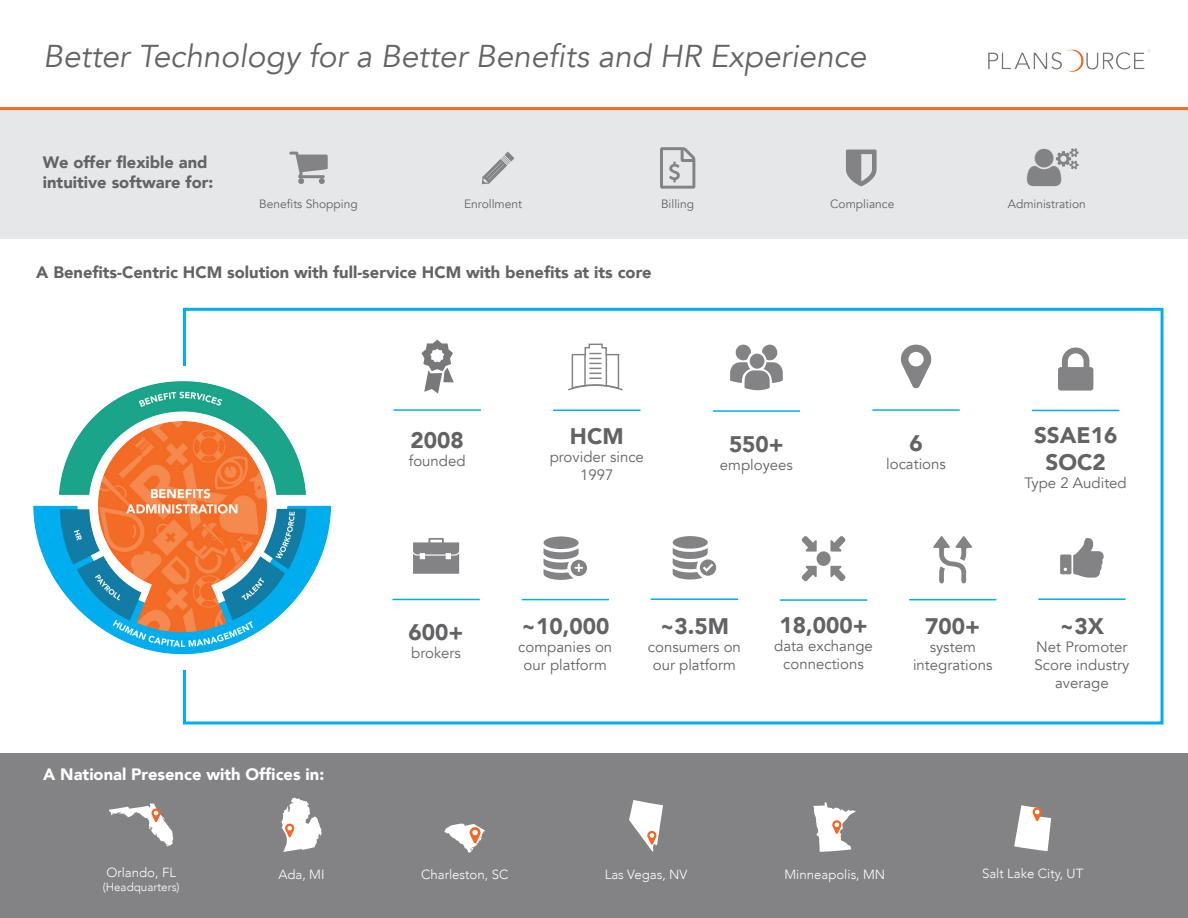
<style>
.page{position:relative;width:1188px;height:918px;background:#fff}
.page>*{position:absolute;margin:0;border:0;box-sizing:border-box;transform-origin:0 0}
.orange{font:italic 31.5px "Avenir";color:#636366}
.orange-2{font:900 22.5px/27px "Avenir";color:#636366;text-align:center}
.bubble_text{font:900 22.5px "Avenir";color:#636366}
.body_copy{font:900 16.5px/19.8px "Avenir";color:#636366}
.body_copy-2{font:900 16.5px "Avenir";color:#fff}
.orange-3{font:15px/18px "Avenir";color:#636366;text-align:center}
.bubble_text-2{font:15px/18px "Avenir";color:#636366;text-align:center}
.t1{font:300 13.2px "Avenir";color:#fff}
.body_copy-3{font:12px "Avenir";color:#636366}
.t2{font:300 11.7px "Avenir";color:#fff}
</style>
<div class="page">
<div style="left:0;top:110px;width:1188px;height:128px;background:#e6e7e9"></div>
<img style="left:988px;top:49px;width:162px;height:23px">
<hr style="left:0;top:107px;width:1188px;height:3px;background:#f36a21">
<svg style="left:289px;top:152px;width:39px;height:32px"></svg>
<svg style="left:482px;top:152px;width:32px;height:33px"></svg>
<svg style="left:846px;top:150px;width:31px;height:36px"></svg>
<svg style="left:660px;top:147px;width:35px;height:42px"></svg>
<div style="left:0;top:753px;width:1188px;height:165px;background:#838386"></div>
<svg style="left:1014px;top:805px;width:37px;height:46px"></svg>
<svg style="left:813px;top:802px;width:43px;height:50px"></svg>
<svg style="left:444px;top:823px;width:41px;height:30px"></svg>
<svg style="left:109px;top:803px;width:64px;height:43px"></svg>
<svg style="left:281px;top:797px;width:41px;height:55px"></svg>
<svg style="left:629px;top:800px;width:34px;height:52px"></svg>
<svg style="left:421px;top:340px;width:33px;height:54px"></svg>
<hr style="left:394px;top:409px;width:87px;height:2px;background:#00aeef">
<svg style="left:730px;top:345px;width:53px;height:45px"></svg>
<hr style="left:713px;top:410px;width:87px;height:2px;background:#00aeef">
<hr style="left:553px;top:410px;width:88px;height:1px;background:#00aeef">
<svg style="left:568px;top:343px;width:55px;height:48px"></svg>
<svg style="left:901px;top:345px;width:30px;height:43px"></svg>
<hr style="left:872px;top:409px;width:88px;height:2px;background:#00aeef">
<hr style="left:392px;top:599px;width:88px;height:1px;background:#00aeef">
<svg style="left:413px;top:538px;width:46px;height:36px;background:#98989b"></svg>
<hr style="left:780px;top:599px;width:87px;height:2px;background:#00aeef">
<svg style="left:802px;top:536px;width:15px;height:16px"></svg>
<svg style="left:802px;top:566px;width:15px;height:15px"></svg>
<svg style="left:830px;top:566px;width:15px;height:15px"></svg>
<svg style="left:830px;top:536px;width:15px;height:16px"></svg>
<div style="left:817px;top:551px;width:14px;height:15px;background:#838386;border-radius:50%"></div>
<svg style="left:672px;top:536px;width:44px;height:44px"></svg>
<hr style="left:651px;top:598px;width:87px;height:2px;background:#00aeef">
<svg style="left:1060px;top:538px;width:44px;height:40px"></svg>
<hr style="left:1038px;top:598px;width:88px;height:2px;background:#00aeef">
<svg style="left:933px;top:536px;width:39px;height:47px"></svg>
<hr style="left:909px;top:599px;width:87px;height:1px;background:#00aeef">
<svg style="left:1058px;top:348px;width:35px;height:43px"></svg>
<div style="left:1066px;top:369px;width:18px;height:20px;background:#838386"></div>
<hr style="left:1032px;top:410px;width:87px;height:1px;background:#00aeef">
<svg style="left:571px;top:560px;width:16px;height:16px"></svg>
<svg style="left:543px;top:536px;width:40px;height:44px"></svg>
<hr style="left:522px;top:599px;width:87px;height:1px;background:#00aeef">
<div style="left:183px;top:308px;width:981px;height:416px;border:3px solid #00aeef"></div>
<div style="left:168px;top:367px;width:33px;height:303px;background:#fff"></div>
<img style="left:33px;top:381px;width:298px;height:274px">
<svg style="left:1055px;top:148px;width:24px;height:22px"></svg>
<p class="orange" style="left:43px;top:38px;width:825px">Better Technology for a Better Benefits and HR Experience</p>
<p class="body_copy" style="left:43px;top:152px;width:172px">We offer flexible and intuitive software for:</p>
<p class="body_copy-3" style="left:259px;top:197px;width:100px">Benefits Shopping</p>
<p class="body_copy-3" style="left:464px;top:197px;width:59px">Enrollment</p>
<p class="body_copy-3" style="left:830px;top:197px;width:66px">Compliance</p>
<p class="body_copy-3" style="left:661px;top:197px;width:35px">Billing</p>
<p class="body_copy-3" style="left:1008px;top:197px;width:80px">Administration</p>
<p class="body_copy" style="left:36px;top:262px;width:617px">A Benefits-Centric HCM solution with full-service HCM with benefits at its core</p>
<p class="body_copy-2" style="left:43px;top:760px;width:283px">A National Presence with Offices in:</p>
<p class="orange-2" style="left:411px;top:426px;width:55px">2008</p>
<p class="orange-3" style="left:409px;top:452px;width:58px">founded</p>
<p class="orange-2" style="left:409px;top:618px;width:56px">600+</p>
<p class="orange-3" style="left:411px;top:644px;width:51px">brokers</p>
<p class="bubble_text" style="left:570px;top:416px;width:55px">HCM</p>
<p class="bubble_text-2" style="left:550px;top:448px;width:96px">provider since</p>
<p class="bubble_text-2" style="left:580px;top:466px;width:35px">1997</p>
<p class="orange-2" style="left:729px;top:430px;width:56px">550+</p>
<p class="orange-3" style="left:720px;top:456px;width:75px">employees</p>
<p class="orange-2" style="left:909px;top:429px;width:15px">6</p>
<p class="orange-3" style="left:886px;top:455px;width:61px">locations</p>
<p class="orange-2" style="left:1034px;top:421px;width:85px">SSAE16<br>SOC2</p>
<p class="orange-3" style="left:1025px;top:474px;width:104px">Type 2 Audited</p>
<p class="orange-2" style="left:521px;top:612px;width:90px">~10,000</p>
<p class="orange-3" style="left:518px;top:638px;width:95px">companies on our platform</p>
<p class="orange-2" style="left:660px;top:612px;width:71px">~3.5M</p>
<p class="orange-3" style="left:648px;top:638px;width:95px">consumers on our platform</p>
<p class="orange-2" style="left:779px;top:611px;width:90px">18,000+</p>
<p class="orange-3" style="left:774px;top:637px;width:100px">data exchange connections</p>
<p class="bubble_text" style="left:925px;top:607px;width:56px">700+</p>
<p class="bubble_text-2" style="left:913px;top:638px;width:81px">system integrations</p>
<p class="bubble_text" style="left:1060px;top:606px;width:46px">~3X</p>
<p class="bubble_text-2" style="left:1035px;top:638px;width:96px">Net Promoter<br>Score industry average</p>
<p class="t1" style="left:106px;top:865px;width:71px">Orlando, FL</p>
<p class="t1" style="left:421px;top:866px;width:89px">Charleston, SC</p>
<p class="t1" style="left:784px;top:866px;width:102px">Minneapolis, MN</p>
<p class="t1" style="left:982px;top:865px;width:103px">Salt Lake City, UT</p>
<p class="t2" style="left:103px;top:880px;width:79px">(Headquarters)</p>
<p class="t1" style="left:278px;top:866px;width:48px">Ada, MI</p>
<p class="t1" style="left:605px;top:866px;width:84px">Las Vegas, NV</p>
</div>
